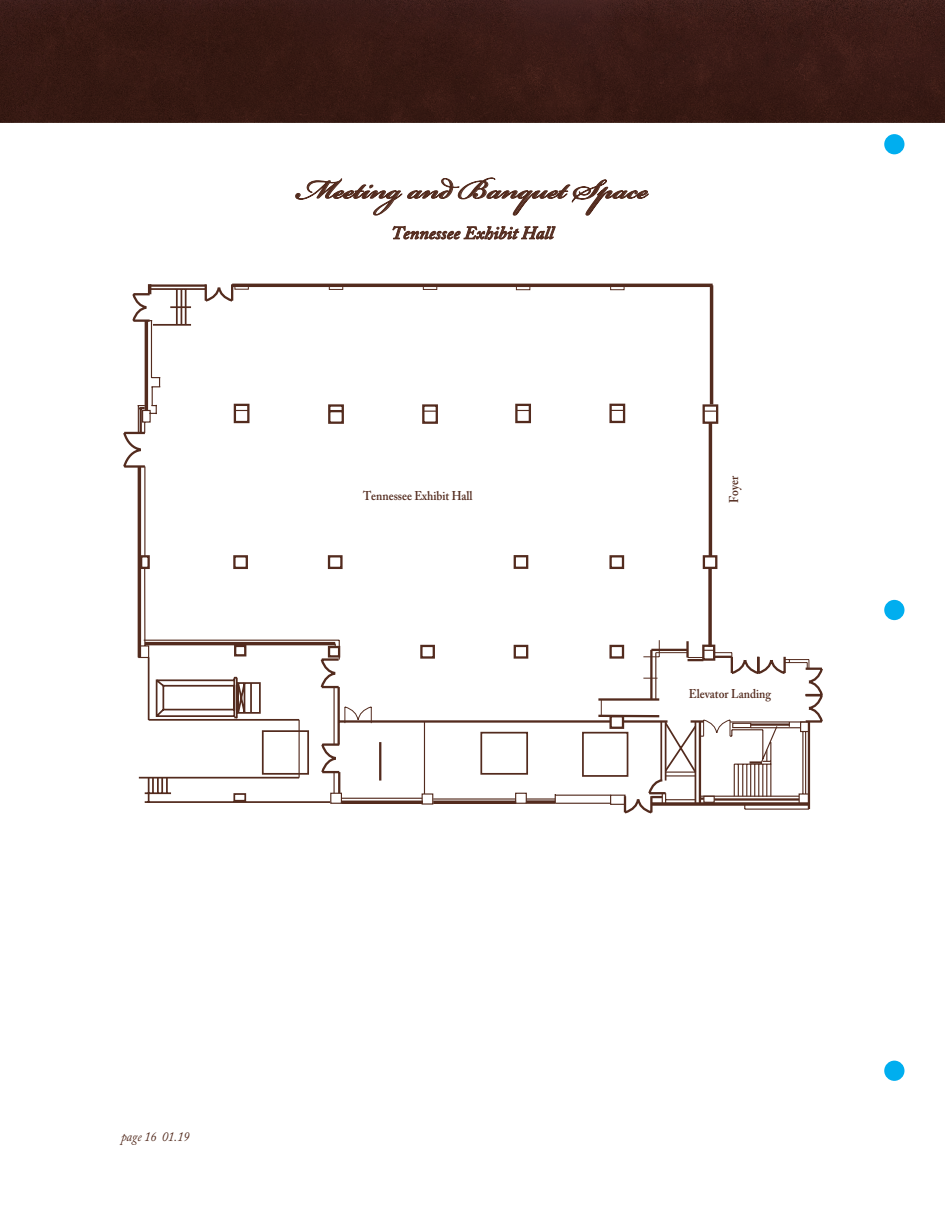
<style>
.page{position:relative;width:945px;height:1215px;background:#fff}
.page>*{position:absolute;margin:0;border:0;box-sizing:border-box;transform-origin:0 0}
.Body_Copy{font:600 42px "Bickham Script Pro";color:#532b1e}
.Body_Copy-2{font:italic 600 18px "Adobe Caslon Pro";color:#532b1e}
.t1{font:italic 13.5px "Adobe Caslon Pro";color:#532b1e;scale:.9 1}
.t2{font:600 12.75px "Adobe Caslon Pro";color:#532b1e;scale:.9 1}
</style>
<div class="page">
<div style="left:884px;top:134px;width:20px;height:20px;background:#00aeef;border-radius:50%"></div>
<div style="left:884px;top:1061px;width:20px;height:20px;background:#00aeef;border-radius:50%"></div>
<div style="left:884px;top:600px;width:20px;height:20px;background:#00aeef;border-radius:50%"></div>
<svg style="left:296px;top:178px;width:352px;height:37px"></svg>
<svg style="left:393px;top:225px;width:162px;height:15px"></svg>
<svg style="left:123px;top:430px;width:700px;height:384px"></svg>
<svg style="left:138px;top:465px;width:12px;height:194px"></svg>
<hr style="left:138px;top:467px;width:3px;height:190px;background:#532b1e">
<hr style="left:145px;top:642px;width:190px;height:3px;background:#532b1e">
<hr style="left:144px;top:640px;width:195px;height:1px;background:#532b1e">
<svg style="left:232px;top:554px;width:112px;height:106px"></svg>
<hr style="left:148px;top:657px;width:2px;height:63px;background:#532b1e">
<hr style="left:232px;top:284px;width:481px;height:3px;background:#532b1e">
<div style="left:234px;top:285px;width:15px;height:5px;border:1px solid #532b1e"></div>
<div style="left:329px;top:285px;width:14px;height:5px;border:1px solid #532b1e"></div>
<div style="left:423px;top:285px;width:14px;height:5px;border:1px solid #532b1e"></div>
<div style="left:516px;top:286px;width:14px;height:4px;border:1px solid #532b1e"></div>
<div style="left:610px;top:286px;width:15px;height:4px;border:1px solid #532b1e"></div>
<div style="left:234px;top:404px;width:16px;height:19px;border:2px solid #532b1e"></div>
<svg style="left:131px;top:284px;width:117px;height:150px"></svg>
<svg style="left:328px;top:404px;width:110px;height:20px"></svg>
<div style="left:515px;top:404px;width:16px;height:19px;border:2px solid #532b1e"></div>
<svg style="left:516px;top:410px;width:14px;height:1px"></svg>
<div style="left:609px;top:404px;width:16px;height:19px;border:2px solid #532b1e"></div>
<svg style="left:611px;top:410px;width:13px;height:1px"></svg>
<div style="left:703px;top:404px;width:15px;height:20px;border:2px solid #532b1e"></div>
<svg style="left:704px;top:411px;width:13px;height:1px"></svg>
<hr style="left:710px;top:285px;width:3px;height:119px;background:#532b1e">
<hr style="left:709px;top:423px;width:3px;height:133px;background:#532b1e">
<hr style="left:730px;top:721px;width:76px;height:2px;background:#532b1e">
<hr style="left:650px;top:650px;width:3px;height:50px;background:#532b1e">
<hr style="left:655px;top:653px;width:1px;height:47px;background:#532b1e">
<svg style="left:419px;top:554px;width:313px;height:108px"></svg>
<svg style="left:785px;top:659px;width:25px;height:10px"></svg>
<hr style="left:808px;top:721px;width:2px;height:88px;background:#532b1e">
<hr style="left:745px;top:809px;width:64px;height:1px;background:#532b1e">
<svg style="left:778px;top:802px;width:30px;height:4px"></svg>
<svg style="left:798px;top:721px;width:10px;height:84px"></svg>
<hr style="left:700px;top:796px;width:99px;height:1px;background:#532b1e">
<hr style="left:714px;top:798px;width:85px;height:3px;background:#532b1e">
<hr style="left:751px;top:727px;width:50px;height:1px;background:#532b1e">
<hr style="left:751px;top:723px;width:38px;height:3px;background:#532b1e">
<svg style="left:137px;top:676px;width:641px;height:133px"></svg>
<div style="left:0;top:0;width:945px;height:122px;background:#381b15"></div>
<p class="Body_Copy" style="left:297px;top:159px;width:353px">Meeting and Banquet Space</p>
<p class="Body_Copy-2" style="left:391px;top:222px;width:164px">Tennessee Exhibit Hall</p>
<p class="t2" style="left:363px;top:488px;width:123px">Tennessee Exhibit Hall</p>
<p class="t2" style="left:726px;top:503px;width:32px;rotate:-90deg">Foyer</p>
<p class="t2" style="left:689px;top:686px;width:93px">Elevator Landing</p>
<p class="t1" style="left:121px;top:1128px;width:77px">page 16 01.19</p>
</div>
